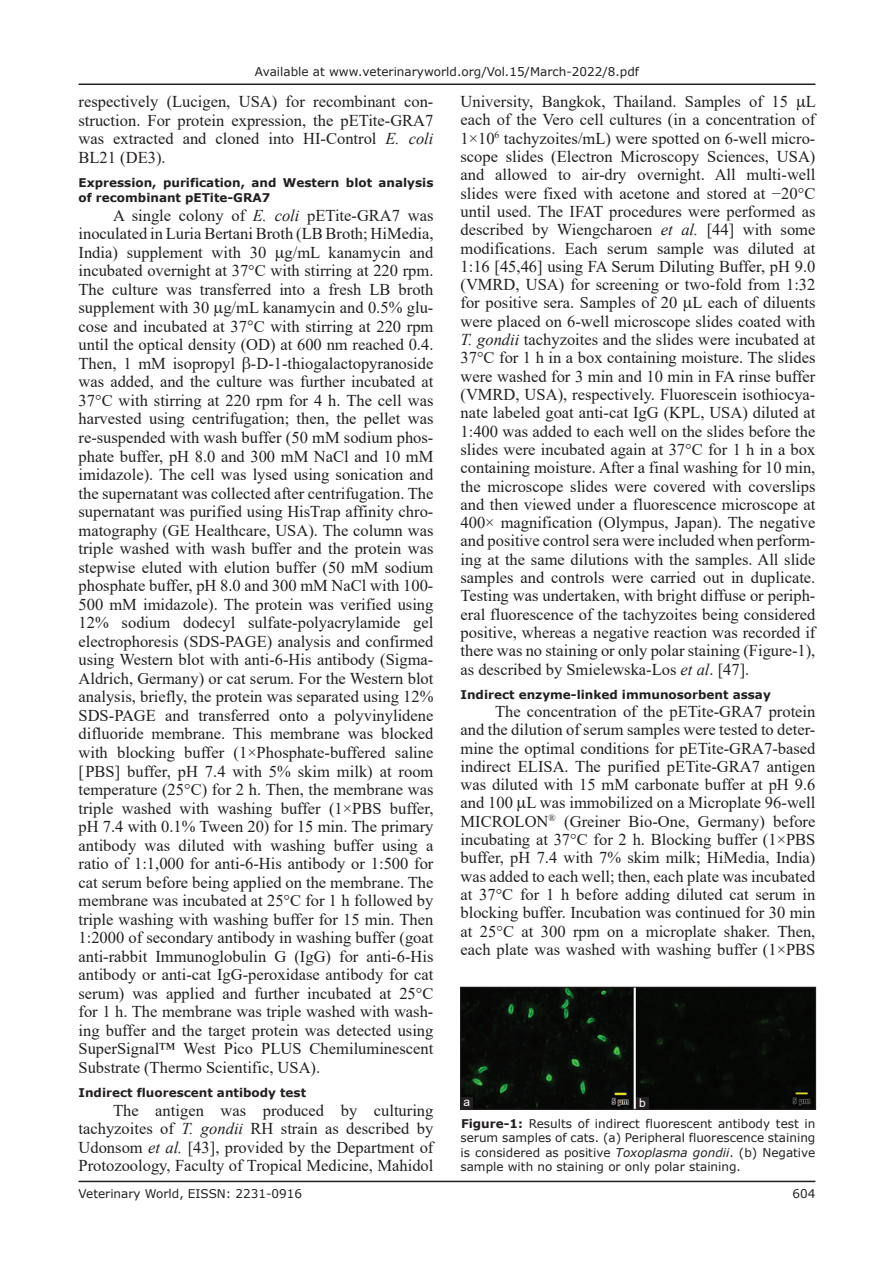
<style>
.page{position:relative;width:894px;height:1263px;background:#fff}
.page>*{position:absolute;margin:0;border:0;box-sizing:border-box;transform-origin:0 0}
.TX{font:16.5px/18.5px "Times New Roman";color:#231f20;text-align:justify}
.FGC{font:12px/14.5px "Verdana";color:#231f20;text-align:justify}
.t1{font:700 12px/15.1px "Verdana";color:#231f20}
.RF{font:12px "Verdana";color:#231f20}
.LABEL{font:12px "Arial";color:#fff}
.s1{font-style:italic}
.s2{font-family:"Helvetica"}
.s3{font-weight:700}
</style>
<div class="page">
<hr style="left:78px;top:1180px;width:737px;height:2px;background:#231f20">
<hr style="left:78px;top:83px;width:737px;height:2px;background:#231f20">
<img style="left:462px;top:989px;width:351px;height:118px">
<div style="left:460px;top:987px;width:355px;height:122px;border:1px solid #231f20"></div>
<div style="left:635px;top:1096px;width:13px;height:13px;background:#231f20"></div>
<div style="left:460px;top:1096px;width:13px;height:13px;background:#231f20"></div>
<p class="FGC" style="left:255px;top:64px;width:385px">Available at www.veterinaryworld.org/Vol.15/March-2022/8.pdf</p>
<p class="TX" style="left:78px;top:92px;width:356px">respectively (Lucigen, USA) for recombinant con&shy;struction. For protein expression, the pETite-GRA7 was extracted and cloned into HI-Control <span class="s1">E. coli </span>BL21 (DE3).</p>
<h2 class="t1" style="left:78px;top:175px;width:356px">Expression, purification, and Western blot analysis of recombinant pETite-GRA7</h2>
<p class="TX" style="left:78px;top:205px;width:356px;text-indent:34px">A single colony of <span class="s1">E. coli</span> pETite-GRA7 was inoculated in Luria Bertani Broth (LB Broth; HiMedia, India) supplement with 30 g/mL kanamycin and incubated overnight at 37°C with stirring at 220 rpm.<br>The culture was transferred into a fresh LB broth supplement with 30 g/mL kanamycin and 0.5% glu&shy;cose and incubated at 37<span class="s2">°</span>C with stirring at 220 rpm until the optical density (OD) at 600 nm reached 0.4.<br>Then, 1 mM isopropyl -D-1-thiogalactopyranoside was added, and the culture was further incubated at 37°C with stirring at 220 rpm for 4 h. The cell was harvested using centrifugation; then, the pellet was re-suspended with wash buffer (50 mM sodium phos&shy;phate buffer, pH 8.0 and 300 mM NaCl and 10 mM imidazole). The cell was lysed using sonication and the supernatant was collected after centrifugation. The supernatant was purified using HisTrap affinity chro&shy;matography (GE Healthcare, USA). The column was triple washed with wash buffer and the protein was stepwise eluted with elution buffer (50 mM sodium phosphate buffer, pH 8.0 and 300 mM NaCl with 100- 500 mM imidazole). The protein was verified using 12% sodium dodecyl sulfate-polyacrylamide gel electrophoresis (SDS-PAGE) analysis and confirmed using Western blot with anti-6-His antibody (Sigma-Aldrich, Germany) or cat serum. For the Western blot analysis, briefly, the protein was separated using 12% SDS-PAGE and transferred onto a polyvinylidene difluoride membrane. This membrane was blocked with blocking buffer (1×Phosphate-buffered saline [ PBS] buffer, pH 7.4 with 5% skim milk) at room temperature (25°C) for 2 h. Then, the membrane was triple washed with washing buffer (1×PBS buffer, pH 7.4 with 0.1% Tween 20) for 15 min. The primary antibody was diluted with washing buffer using a ratio of 1:1,000 for anti-6-His antibody or 1:500 for cat serum before being applied on the membrane. The membrane was incubated at 25°C for 1 h followed by triple washing with washing buffer for 15 min. Then 1:2000 of secondary antibody in washing buffer (goat anti-rabbit Immunoglobulin G (IgG) for anti-6-His antibody or anti-cat IgG-peroxidase antibody for cat serum) was applied and further incubated at 25°C for 1 h. The membrane was triple washed with wash&shy;ing buffer and the target protein was detected using SuperSignal™ West Pico PLUS Chemiluminescent Substrate (Thermo Scientific, USA).</p>
<h2 class="t1" style="left:78px;top:1085px;width:229px">Indirect fluorescent antibody test</h2>
<p class="TX" style="left:78px;top:1100px;width:356px;text-indent:34px">The antigen was produced by culturing tachyzoites of <span class="s1">T. gondii</span> RH strain as described by Udonsom <span class="s1">et al.</span> [43], provided by the Department of Protozoology, Faculty of Tropical Medicine, Mahidol</p>
<p class="TX" style="left:460px;top:92px;width:357px">University, Bangkok, Thailand. Samples of 15 L each of the Vero cell cultures (in a concentration of 1×10<sup>6</sup> tachyzoites/mL) were spotted on 6-well micro&shy;scope slides (Electron Microscopy Sciences, USA) and allowed to air-dry overnight. All multi-well slides were fixed with acetone and stored at −20°C until used. The IFAT procedures were performed as described by Wiengcharoen <span class="s1">et al.</span> [44] with some modifications. Each serum sample was diluted at 1:16 [45,46] using FA Serum Diluting Buffer, pH 9.0 (VMRD, USA) for screening or two-fold from 1:32 for positive sera. Samples of 20 L each of diluents were placed on 6-well microscope slides coated with <span class="s1">T. gondii</span> tachyzoites and the slides were incubated at 37°C for 1 h in a box containing moisture. The slides were washed for 3 min and 10 min in FA rinse buffer (VMRD, USA), respectively. Fluorescein isothiocya&shy;nate labeled goat anti-cat IgG (KPL, USA) diluted at 1:400 was added to each well on the slides before the slides were incubated again at 37°C for 1 h in a box containing moisture. After a final washing for 10 min, the microscope slides were covered with coverslips and then viewed under a fluorescence microscope at 400× magnification (Olympus, Japan). The negative and positive control sera were included when perform&shy;ing at the same dilutions with the samples. All slide samples and controls were carried out in duplicate.<br>Testing was undertaken, with bright diffuse or periph&shy;eral fluorescence of the tachyzoites being considered positive, whereas a negative reaction was recorded if there was no staining or only polar staining (Figure-1), as described by Smielewska-Los <span class="s1">et al</span>. [47].</p>
<h2 class="t1" style="left:460px;top:686px;width:312px">Indirect enzyme-linked immunosorbent assay</h2>
<p class="TX" style="left:460px;top:701px;width:356px;text-indent:34px">The concentration of the pETite-GRA7 protein and the dilution of serum samples were tested to deter&shy;mine the optimal conditions for pETite-GRA7-based indirect ELISA. The purified pETite-GRA7 antigen was diluted with 15 mM carbonate buffer at pH 9.6 and 100 L was immobilized on a Microplate 96-well MICROLON<sup>®</sup> (Greiner Bio-One, Germany) before incubating at 37°C for 2 h. Blocking buffer (1×PBS buffer, pH 7.4 with 7% skim milk; HiMedia, India) was added to each well; then, each plate was incubated at 37°C for 1 h before adding diluted cat serum in blocking buffer. Incubation was continued for 30 min at 25°C at 300 rpm on a microplate shaker. Then, each plate was washed with washing buffer (1×PBS</p>
<p class="LABEL" style="left:463px;top:1093px;width:8px">a</p>
<p class="LABEL" style="left:638px;top:1094px;width:8px">b</p>
<p class="FGC" style="left:460px;top:1115px;width:356px"><span class="s3">Figure-1:</span> Results of indirect fluorescent antibody test in serum samples of cats. (a) Peripheral fluorescence staining is considered as positive <span class="s1">Toxoplasma gondii</span>. (b) Negative sample with no staining or only polar staining.</p>
<p class="RF" style="left:78px;top:1185px;width:225px">Veterinary World, EISSN: 2231-0916</p>
<p class="RF" style="left:792px;top:1185px;width:24px">604</p>
</div>
